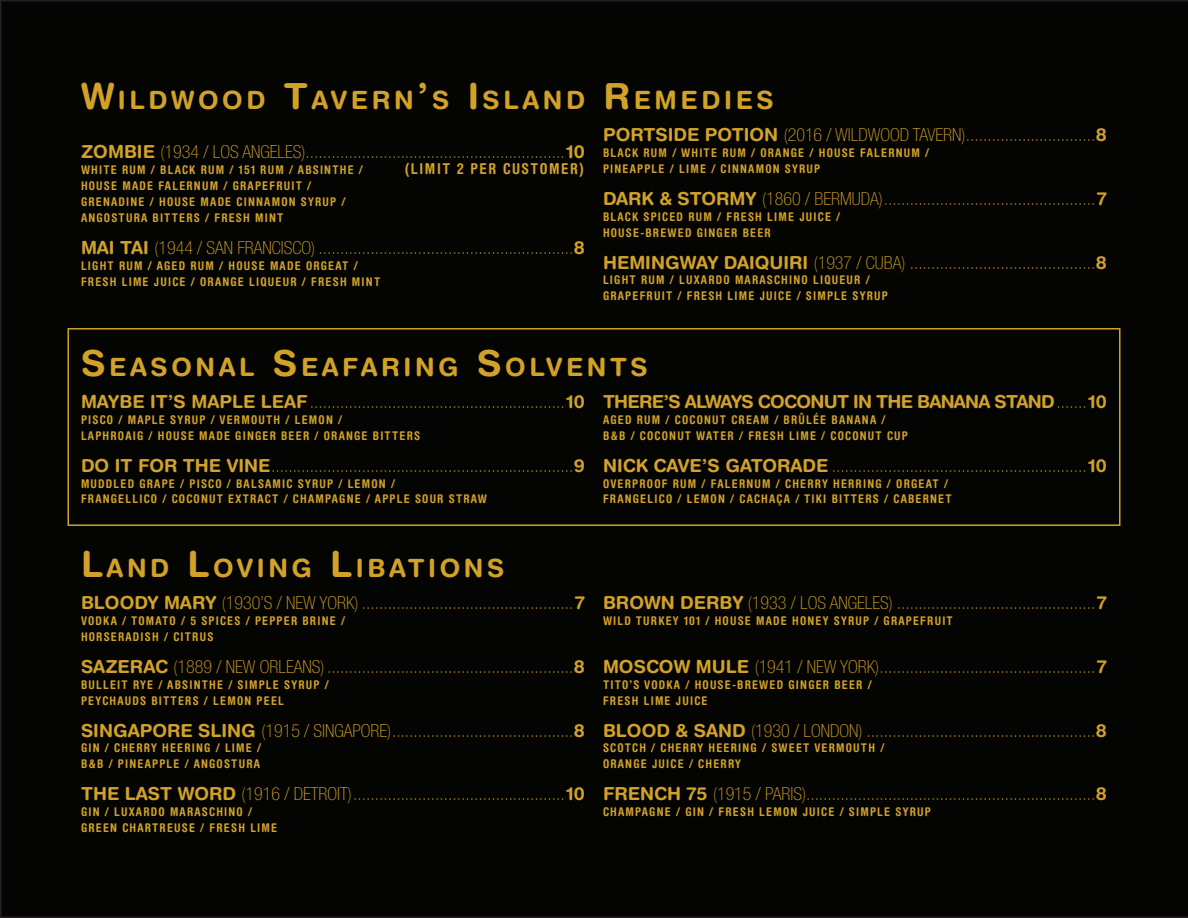
<style>
.page{position:relative;width:1188px;height:918px;background:#040503}
.page>*{position:absolute;margin:0;border:0;box-sizing:border-box;transform-origin:0 0}
.t1{font:700 25.2px "Helvetica Rounded";letter-spacing:.145em;color:#d2a128}
.t2{font:100 condensed 18px "Helvetica Neue LT Std";color:#d2a128}
.t3{font:700 18px "Helvetica Rounded";letter-spacing:-.04em;color:#d2a128}
.t4{font:700 condensed 15px "Helvetica Rounded";letter-spacing:.1em;color:#d2a128}
.t5{font:700 condensed 12px "Helvetica Rounded";letter-spacing:.1em;color:#d2a128}
.s1{font-size:36px}
.s2{font-family:"Helvetica Rounded";font-weight:700;font-stretch:normal}
.s3{font-family:"Helvetica Neue LT Std";font-weight:100;font-stretch:condensed}
</style>
<div class="page">
<div style="left:68px;top:328px;width:1052px;height:198px;border:2px solid #d2a128"></div>
<p class="t1" style="left:81px;top:85px;width:694px"><span class="s1">W</span>ILDWOOD <span class="s1">T</span>AVERN<span class="s1">’</span>S <span class="s1">I</span> SLAND <span class="s1">R</span> EMEDIES</p>
<p class="t2" style="left:81px;top:142px;width:505px"><span class="s2">ZOMBIE</span> (1934 / LOS ANGELES)............................................................<span class="s2">10</span></p>
<p class="t5" style="left:81px;top:163px;width:283px">WHITE RUM / BLACK RUM / 151 RUM / ABSINTHE /</p>
<p class="t4" style="left:405px;top:160px;width:180px">(LIMIT 2 PER CUSTOMER)</p>
<p class="t5" style="left:81px;top:179px;width:232px">HOUSE MADE FALERNUM / GRAPEFRUIT /</p>
<p class="t5" style="left:81px;top:195px;width:266px">GRENADINE / HOUSE MADE CINNAMON SYRUP /</p>
<p class="t5" style="left:81px;top:211px;width:204px">ANGOSTURA BITTERS / FRESH MINT</p>
<p class="t2" style="left:81px;top:237px;width:505px"><span class="s2">MAI TAI</span> (1944 / SAN FRANCISCO) ...........................................................<span class="s2">8</span></p>
<p class="t5" style="left:81px;top:258px;width:278px">LIGHT RUM / AGED RUM / HOUSE MADE ORGEAT /</p>
<p class="t5" style="left:81px;top:274px;width:301px">FRESH LIME JUICE / ORANGE LIQUEUR / FRESH MINT</p>
<p class="t2" style="left:603px;top:125px;width:505px"><span class="s2">PORTSIDE POTION</span> (2016 / WILDWOOD TAVERN)..............................<span class="s2">8</span></p>
<p class="t5" style="left:603px;top:146px;width:328px">BLACK RUM / WHITE RUM / ORANGE / HOUSE FALERNUM /</p>
<p class="t5" style="left:603px;top:162px;width:219px">PINEAPPLE / LIME / CINNAMON SYRUP</p>
<p class="t2" style="left:603px;top:188px;width:506px"><span class="s2">DARK &amp; STORMY</span> (1860 / BERMUDA).................................................<span class="s2">7</span></p>
<p class="t5" style="left:603px;top:209px;width:239px">BLACK SPICED RUM / FRESH LIME JUICE /</p>
<p class="t5" style="left:603px;top:225px;width:169px">HOUSE-BREWED GINGER BEER</p>
<p class="t2" style="left:603px;top:252px;width:505px"><span class="s2">HEMINGWAY DAIQUIRI</span> (1937 / CUBA) ...........................................<span class="s2">8</span></p>
<p class="t5" style="left:603px;top:273px;width:268px">LIGHT RUM / LUXARDO MARASCHINO LIQUEUR /</p>
<p class="t5" style="left:603px;top:289px;width:286px">GRAPEFRUIT / FRESH LIME JUICE / SIMPLE SYRUP</p>
<p class="t1" style="left:81px;top:352px;width:261px"><span class="s1">S</span>EASONAL <span class="s1">S</span>EAFA</p>
<p class="t1" style="left:381px;top:352px;width:268px">RING <span class="s1">S</span> OLVENTS</p>
<p class="t2" style="left:81px;top:392px;width:505px"><span class="s2">MAYBE IT’S MAPLE LEAF</span>...........................................................<span class="s2">10</span></p>
<p class="t5" style="left:81px;top:412px;width:263px">PISCO / MAPLE SYRUP / VERMOUTH / LEMON /</p>
<p class="t5" style="left:81px;top:428px;width:341px">LAPHROAIG / HOUSE MADE GINGER BEER / ORANGE BITTERS</p>
<p class="t2" style="left:81px;top:455px;width:505px"><span class="s2">DO IT FOR THE VINE</span>......................................................................<span class="s2">9</span></p>
<p class="t5" style="left:81px;top:476px;width:316px">MUDDLED GRAPE / PISCO / BALSAMIC SYRUP / LEMON /</p>
<p class="t5" style="left:81px;top:492px;width:407px">FRANGELLICO / COCONUT EXTRACT / CHAMPAGNE / APPLE SOUR STRAW</p>
<p class="t3" style="left:603px;top:391px;width:506px">THERE’S ALWAYS COCONUT IN THE BANANA STAND<span class="s3">.......</span> 10</p>
<p class="t5" style="left:603px;top:412px;width:284px">AGED RUM / COCONUT CREAM / BRÛLÉE BANANA /</p>
<p class="t5" style="left:603px;top:428px;width:306px">B&amp;B / COCONUT WATER / FRESH LIME / COCONUT CUP</p>
<p class="t2" style="left:603px;top:455px;width:505px"><span class="s2">NICK CAVE’S GATORADE</span> ...........................................................<span class="s2">10</span></p>
<p class="t5" style="left:603px;top:476px;width:347px">OVERPROOF RUM / FALERNUM / CHERRY HERRING / ORGEAT /</p>
<p class="t5" style="left:603px;top:492px;width:350px">FRANGELICO / LEMON / CACHAÇA / TIKI BITTERS / CABERNET</p>
<p class="t1" style="left:81px;top:553px;width:425px"><span class="s1">L</span>AND <span class="s1">L</span> OVING <span class="s1">L</span>IBATIONS</p>
<p class="t2" style="left:81px;top:593px;width:506px"><span class="s2">BLOODY MARY</span> (1930’S / NEW YORK) .................................................<span class="s2">7</span></p>
<p class="t5" style="left:81px;top:614px;width:266px">VODKA / TOMATO / 5 SPICES / PEPPER BRINE /</p>
<p class="t5" style="left:81px;top:630px;width:134px">HORSERADISH / CITRUS</p>
<p class="t2" style="left:81px;top:657px;width:505px"><span class="s2">SAZERAC</span> (1889 / NEW ORLEANS) .........................................................<span class="s2">8</span></p>
<p class="t5" style="left:81px;top:677px;width:249px">BULLEIT RYE / ABSINTHE / SIMPLE SYRUP /</p>
<p class="t5" style="left:81px;top:693px;width:205px">PEYCHAUDS BITTERS / LEMON PEEL</p>
<p class="t2" style="left:81px;top:720px;width:505px"><span class="s2">SINGAPORE SLING</span> (1915 / SINGAPORE)..........................................<span class="s2">8</span></p>
<p class="t5" style="left:81px;top:741px;width:182px">GIN / CHERRY HEERING / LIME /</p>
<p class="t5" style="left:81px;top:757px;width:180px">B&amp;B / PINEAPPLE / ANGOSTURA</p>
<p class="t2" style="left:81px;top:784px;width:505px"><span class="s2">THE LAST WORD</span> (1916 / DETROIT).................................................<span class="s2">10</span></p>
<p class="t5" style="left:81px;top:805px;width:173px">GIN / LUXARDO MARASCHINO /</p>
<p class="t5" style="left:81px;top:820px;width:198px">GREEN CHARTREUSE / FRESH LIME</p>
<p class="t2" style="left:603px;top:593px;width:506px"><span class="s2">BROWN DERBY</span> (1933 / LOS ANGELES) ..............................................<span class="s2">7</span></p>
<p class="t5" style="left:603px;top:614px;width:351px">WILD TURKEY 101 / HOUSE MADE HONEY SYRUP / GRAPEFRUIT</p>
<p class="t2" style="left:603px;top:657px;width:506px"><span class="s2">MOSCOW MULE</span> (1941 / NEW YORK)..................................................<span class="s2">7</span></p>
<p class="t5" style="left:603px;top:677px;width:270px">TITO’S VODKA / HOUSE-BREWED GINGER BEER /</p>
<p class="t5" style="left:603px;top:693px;width:106px">FRESH LIME JUICE</p>
<p class="t2" style="left:603px;top:720px;width:505px"><span class="s2">BLOOD &amp; SAND</span> (1930 / LONDON) .....................................................<span class="s2">8</span></p>
<p class="t5" style="left:603px;top:741px;width:283px">SCOTCH / CHERRY HEERING / SWEET VERMOUTH /</p>
<p class="t5" style="left:603px;top:757px;width:139px">ORANGE JUICE / CHERRY</p>
<p class="t2" style="left:603px;top:784px;width:505px"><span class="s2">FRENCH 75</span> (1915 / PARIS)...................................................................<span class="s2">8</span></p>
<p class="t5" style="left:603px;top:805px;width:329px">CHAMPAGNE / GIN / FRESH LEMON JUICE / SIMPLE SYRUP</p>
</div>
